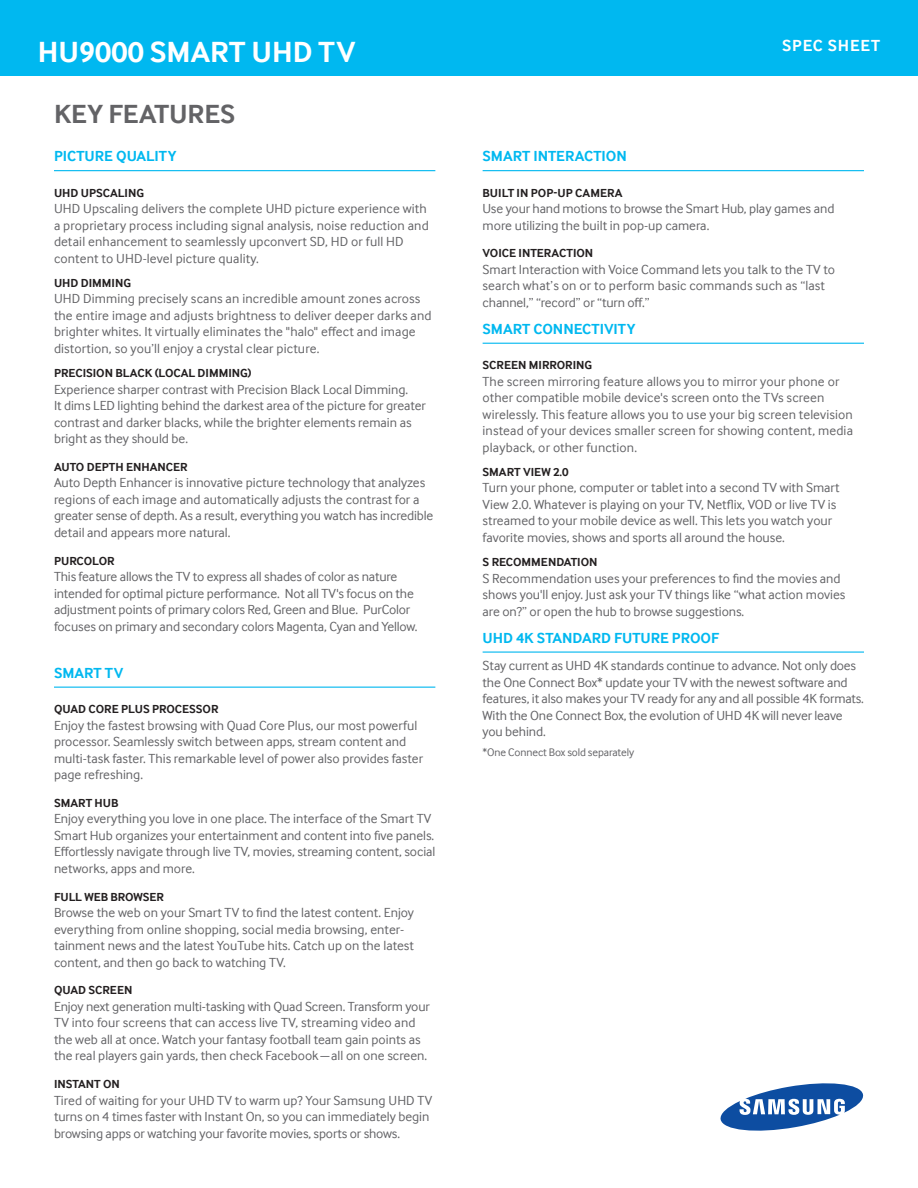
<style>
.page{position:relative;width:918px;height:1188px;background:#fff}
.page>*{position:absolute;margin:0;border:0;box-sizing:border-box;transform-origin:0 0}
.t1{font:700 30px "Samsung Inter Face";color:#fff}
.t2{font:700 27px "Samsung Inter Face";color:#636366}
.t3{font:700 16.5px "Samsung Inter Face";letter-spacing:.05em;color:#fff}
.t4{font:700 15px "Samsung Inter Face";color:#00b8f0}
.t5{font:13.5px/16.5px "Samsung Inter Face";color:#636366}
.t6{font:700 12px "Samsung Inter Face";color:#231f20}
.t7{font:11.25px "Samsung Inter Face";letter-spacing:-.01em;color:#636366}
</style>
<div class="page">
<svg style="left:720px;top:1083px;width:144px;height:48px"></svg>
<div style="left:0;top:0;width:918px;height:76px;background:#00b8f0"></div>
<hr style="left:54px;top:170px;width:381px;height:1px;background:#00b8f0">
<hr style="left:54px;top:687px;width:381px;height:1px;background:#00b8f0">
<hr style="left:483px;top:170px;width:381px;height:1px;background:#00b8f0">
<hr style="left:483px;top:343px;width:381px;height:1px;background:#00b8f0">
<hr style="left:483px;top:652px;width:381px;height:1px;background:#00b8f0">
<h1 class="t1" style="left:38px;top:34px;width:319px">HU9000 SMART UHD TV</h1>
<p class="t3" style="left:782px;top:36px;width:100px">SPEC SHEET</p>
<h2 class="t2" style="left:54px;top:98px;width:183px">KEY FEATURES</h2>
<p class="t4" style="left:54px;top:148px;width:124px">PICTURE QUALITY</p>
<p class="t6" style="left:54px;top:185px;width:35px">UHD UPSCALI</p>
<p class="t6" style="left:128px;top:185px;width:17px">NG</p>
<p class="t5" style="left:54px;top:200px;width:376px">UHD Upscaling delivers the complete UHD picture experience with a proprietary process including signal analysis, noise reduction and detail enhancement to seamlessly upconvert SD, HD or full HD content to UHD-level picture quality.</p>
<p class="t6" style="left:54px;top:276px;width:78px">UHD DIMMING</p>
<p class="t5" style="left:54px;top:291px;width:379px">UHD Dimming precisely scans an incredible amount zones across the entire image and adjusts brightness to deliver deeper darks and brighter whites. It virtually eliminates the "halo" effect and image distortion, so you’ll enjoy a crystal clear picture.</p>
<p class="t6" style="left:54px;top:366px;width:14px">PRECISI</p>
<p class="t6" style="left:96px;top:366px;width:35px">ON BLACK</p>
<p class="t6" style="left:155px;top:366px;width:27px">(LOCAL</p>
<p class="t6" style="left:198px;top:366px;width:55px">DIMMING)</p>
<p class="t5" style="left:54px;top:381px;width:373px">Experience sharper contrast with Precision Black Local Dimming.<br>It dims LED lighting behind the darkest area of the picture for greater contrast and darker blacks, while the brighter elements remain as bright as they should be.</p>
<p class="t6" style="left:54px;top:460px;width:41px">AUTO DEPT</p>
<p class="t6" style="left:115px;top:460px;width:59px">H ENHANCER</p>
<p class="t5" style="left:54px;top:475px;width:381px">Auto Depth Enhancer is innovative picture technology that analyzes regions of each image and automatically adjusts the contrast for a greater sense of depth. As a result, everything you watch has incredible detail and appears more natural.</p>
<p class="t6" style="left:54px;top:554px;width:61px">PURCOLOR</p>
<p class="t5" style="left:54px;top:568px;width:365px">This feature allows the TV to express all shades of color as nature intended for optimal picture performance. Not all TV's focus on the adjustment points of primary colors Red, Green and Blue. PurColor focuses on primary and secondary colors Magenta, Cyan and Yellow.</p>
<p class="t4" style="left:54px;top:664px;width:71px">SMART TV</p>
<p class="t6" style="left:54px;top:702px;width:82px">QUAD CORE PLUS</p>
<p class="t6" style="left:152px;top:702px;width:31px">PROCESS</p>
<p class="t6" style="left:203px;top:702px;width:16px">OR</p>
<p class="t5" style="left:54px;top:717px;width:371px">Enjoy the fastest browsing with Quad Core Plus, our most powerful processor. Seamlessly switch between apps, stream content and multi-task faster. This remarkable level of power also provides faster page refreshing.</p>
<p class="t6" style="left:54px;top:796px;width:25px">SMART</p>
<p class="t6" style="left:95px;top:796px;width:9px">HUB</p>
<p class="t5" style="left:54px;top:811px;width:383px">Enjoy everything you love in one place. The interface of the Smart TV Smart Hub organizes your entertainment and content into five panels.<br>Effortlessly navigate through live TV, movies, streaming content, social networks, apps and more.</p>
<p class="t6" style="left:54px;top:890px;width:15px">FULL</p>
<p class="t6" style="left:84px;top:890px;width:58px">WEB BROWSER</p>
<p class="t5" style="left:54px;top:904px;width:361px">Browse the web on your Smart TV to find the latest content. Enjoy everything from online shopping, social media browsing, enter&shy;tainment news and the latest YouTube hits. Catch up on the latest content, and then go back to watching TV.</p>
<p class="t6" style="left:54px;top:983px;width:50px">QUAD SCREE</p>
<p class="t6" style="left:124px;top:983px;width:10px">N</p>
<p class="t5" style="left:54px;top:998px;width:377px">Enjoy next generation multi-tasking with Quad Screen. Transform your TV into four screens that can access live TV, streaming video and the web all at once. Watch your fantasy football team gain points as the real players gain yards, then check Facebook—all on one screen.</p>
<p class="t6" style="left:54px;top:1077px;width:67px">INSTANT ON</p>
<p class="t5" style="left:54px;top:1092px;width:380px">Tired of waiting for your UHD TV to warm up? Your Samsung UHD TV turns on 4 times faster with Instant On, so you can immediately begin browsing apps or watching your favorite movies, sports or shows.</p>
<p class="t4" style="left:483px;top:148px;width:134px">SMART INTERACTION</p>
<p class="t6" style="left:483px;top:185px;width:15px">BUILT</p>
<p class="t6" style="left:517px;top:185px;width:92px">IN POP-UP CAMERA</p>
<p class="t5" style="left:483px;top:200px;width:354px">Use your hand motions to browse the Smart Hub, play games and more utilizing the built in pop-up camera.</p>
<p class="t6" style="left:483px;top:246px;width:56px">VOICE INTERACTI</p>
<p class="t6" style="left:576px;top:246px;width:18px">ON</p>
<p class="t5" style="left:483px;top:261px;width:354px">Smart Interaction with Voice Command lets you talk to the TV to search what’s on or to perform basic commands such as “last channel,” “record” or “turn off.”</p>
<p class="t4" style="left:483px;top:320px;width:71px">SMART CONN</p>
<p class="t4" style="left:574px;top:320px;width:63px">ECTIVITY</p>
<p class="t6" style="left:483px;top:358px;width:15px">SCREE</p>
<p class="t6" style="left:518px;top:358px;width:19px">N MIRR</p>
<p class="t6" style="left:557px;top:358px;width:37px">ORI NG</p>
<p class="t5" style="left:483px;top:373px;width:372px">The screen mirroring feature allows you to mirror your phone or other compatible mobile device's screen onto the TVs screen wirelessly. This feature allows you to use your big screen television instead of your devices smaller screen for showing content, media playback, or other function.</p>
<p class="t6" style="left:483px;top:465px;width:25px">SMART</p>
<p class="t6" style="left:523px;top:465px;width:15px">VIEW</p>
<p class="t6" style="left:553px;top:465px;width:17px">2.0</p>
<p class="t5" style="left:483px;top:480px;width:358px">Turn your phone, computer or tablet into a second TV with Smart View 2.0. Whatever is playing on your TV, Netflix, VOD or live TV is streamed to your mobile device as well. This lets you watch your favorite movies, shows and sports all around the house.</p>
<p class="t6" style="left:483px;top:555px;width:116px">S RECOMMENDATION</p>
<p class="t5" style="left:483px;top:570px;width:364px">S Recommendation uses your preferences to find the movies and shows you'll enjoy. Just ask your TV things like “what action movies are on?” or open the hub to browse suggestions.</p>
<p class="t4" style="left:483px;top:629px;width:150px">UHD 4K STANDARD FUTURE</p>
<p class="t4" style="left:672px;top:629px;width:48px">PROOF</p>
<p class="t5" style="left:483px;top:657px;width:383px">Stay current as UHD 4K standards continue to advance. Not only does the One Connect Box* update your TV with the newest software and features, it also makes your TV ready for any and all possible 4K formats.<br>With the One Connect Box, the evolution of UHD 4K will never leave you behind.</p>
<p class="t7" style="left:483px;top:746px;width:153px">*One Connect Box sold separately</p>
</div>
